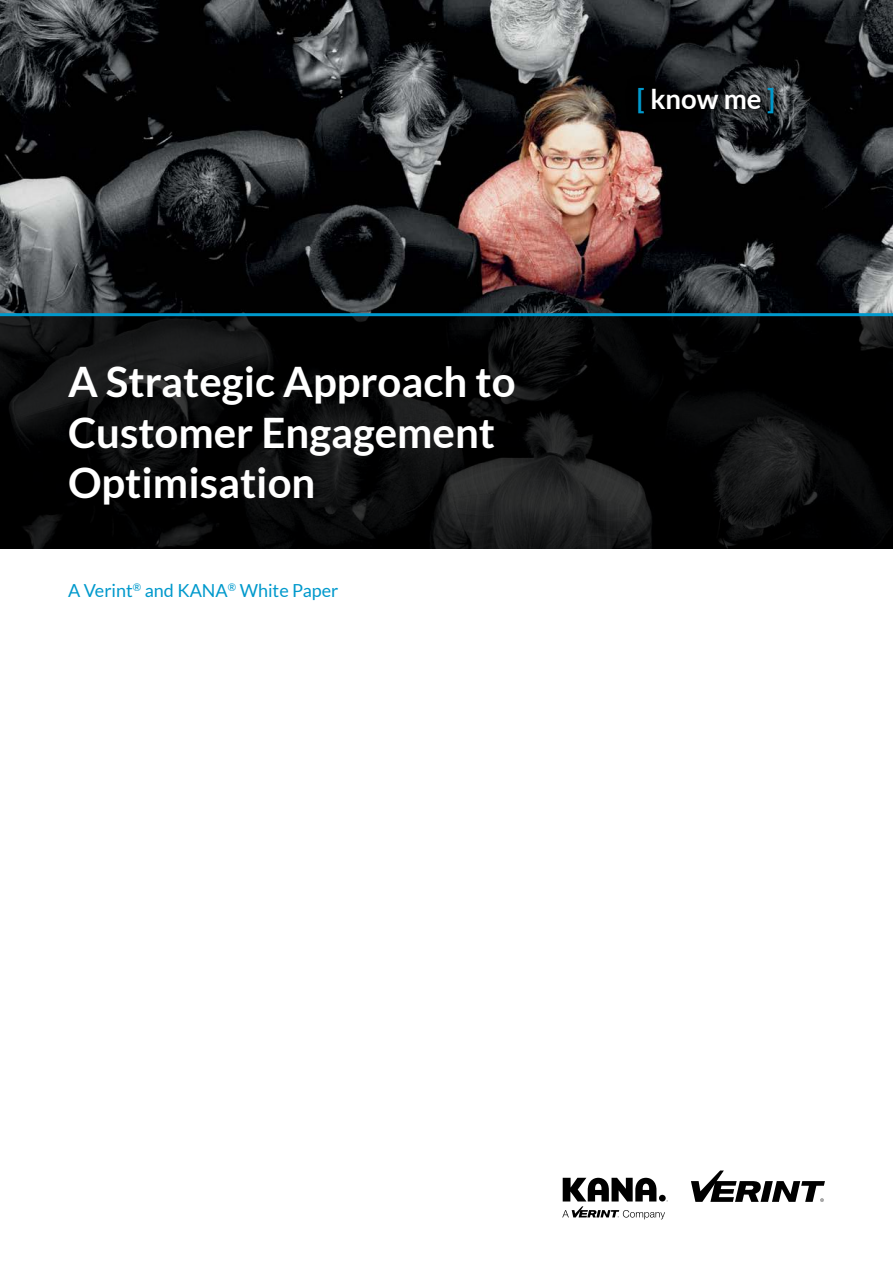
<style>
.page{position:relative;width:893px;height:1263px;background:#fff}
.page>*{position:absolute;margin:0;border:0;box-sizing:border-box;transform-origin:0 0}
.t1{font:700 42px/50.4px "Lato";color:#fff}
.t2{font:700 27.45px "Lato";color:#fff}
.t3{font:18px "Lato";color:#09c}
.s1{color:#09c}
</style>
<div class="page">
<img style="left:0;top:0;width:893px;height:313px">
<svg style="left:0;top:316px;width:893px;height:233px;background:#0a0a0b"></svg>
<hr style="left:0;top:313px;width:893px;height:3px;background:#09c">
<svg style="left:562px;top:1178px;width:106px;height:41px"></svg>
<svg style="left:691px;top:1170px;width:134px;height:32px"></svg>
<div style="left:625px;top:74px;width:162px;height:52px;background:#000;opacity:.74"></div>
<p class="t1" style="left:68px;top:356px;width:449px">A Strategic Approach to<br>Customer Engagement<br>Optimisation</p>
<p class="t3" style="left:68px;top:580px;width:272px">A Verint<sup>®</sup> and KANA<sup>®</sup> White Paper</p>
<p class="t2" style="left:637px;top:84px;width:140px"><span class="s1">[</span> know me <span class="s1">]</span></p>
</div>
